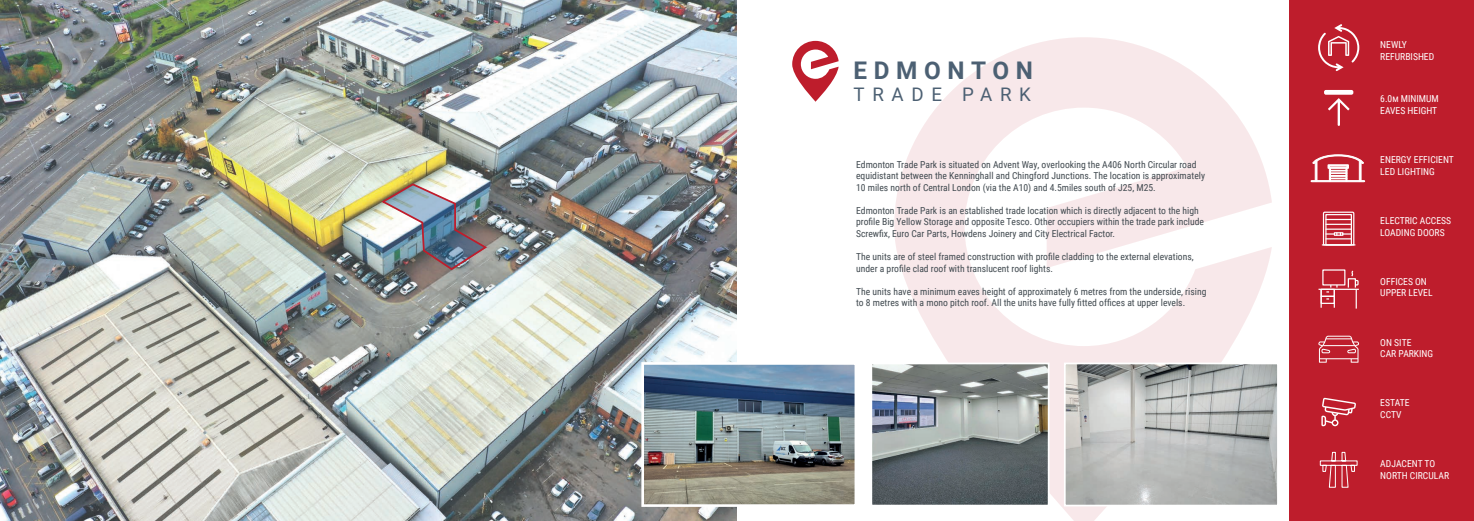
<style>
.page{position:relative;width:1474px;height:521px;background:#fff}
.page>*{position:absolute;margin:0;border:0;box-sizing:border-box;transform-origin:0 0}
.t1{font:700 24.32px "Roboto";letter-spacing:.27em;color:#4c6073}
.t2{font:18.72px "Roboto";letter-spacing:.41em;color:#4c6073}
.t3{font:9.62px/11.5px "Roboto Condensed";color:#414a50}
.t4{font:9.62px/11.5px "Roboto Condensed";color:#fff}
</style>
<div class="page">
<img style="left:0;top:0;width:737px;height:521px">
<div style="left:1289px;top:0;width:184px;height:521px;background:#be1d2c"></div>
<img style="left:381px;top:182px;width:108px;height:89px">
<svg style="left:894px;top:37px;width:377px;height:484px;fill:#f8e8ea"></svg>
<svg style="left:792px;top:41px;width:46px;height:61px"></svg>
<img style="left:1066px;top:365px;width:209px;height:138px">
<div style="left:1063px;top:362px;width:215px;height:144px;border:2px solid #fff"></div>
<svg style="left:1318px;top:24px;width:41px;height:47px"></svg>
<svg style="left:1322px;top:211px;width:32px;height:35px"></svg>
<svg style="left:1324px;top:90px;width:29px;height:36px"></svg>
<svg style="left:1319px;top:451px;width:38px;height:37px"></svg>
<svg style="left:1318px;top:336px;width:40px;height:27px"></svg>
<svg style="left:1310px;top:154px;width:55px;height:28px"></svg>
<hr style="left:1318px;top:289px;width:40px;height:1px;background:#fff">
<div style="left:1347px;top:278px;width:8px;height:10px;border:1px solid #fff"></div>
<svg style="left:1350px;top:270px;width:8px;height:39px"></svg>
<svg style="left:1320px;top:285px;width:17px;height:23px"></svg>
<svg style="left:1321px;top:398px;width:34px;height:28px"></svg>
<img style="left:873px;top:365px;width:173px;height:138px">
<div style="left:870px;top:362px;width:179px;height:144px;border:2px solid #fff"></div>
<img style="left:645px;top:366px;width:208px;height:137px">
<div style="left:641px;top:362px;width:216px;height:145px;border:3px solid #fff"></div>
<h1 class="t1" style="left:853px;top:53px;width:181px">EDMONTON</h1>
<h2 class="t2" style="left:853px;top:81px;width:179px">TRADE PARK</h2>
<p class="t3" style="left:856px;top:158px;width:350px">Edmonton Trade Park is situated on Advent Way, overlooking the A406 North Circular road equidistant between the Kenninghall and Chingford Junctions. The location is approximately<br>10 miles north of Central London (via the A10) and 4.5miles south of J25, M25.</p>
<p class="t3" style="left:856px;top:204px;width:349px">Edmonton Trade Park is an established trade location which is directly adjacent to the high profile Big Yellow Storage and opposite Tesco. Other occupiers within the trade park include<br>Screwfix, Euro Car Parts, Howdens Joinery and City Electrical Factor.</p>
<p class="t3" style="left:856px;top:250px;width:339px">The units are of steel framed construction with profile cladding to the external elevations, under a profile clad roof with translucent roof lights.</p>
<p class="t3" style="left:856px;top:285px;width:352px">The units have a minimum eaves height of approximately 6 metres from the underside, rising to 8 metres with a mono pitch roof. All the units have fully fitted offices at upper levels.</p>
<p class="t4" style="left:1380px;top:39px;width:55px">NEWLY<br>REFURBISHED</p>
<p class="t4" style="left:1380px;top:93px;width:60px">6.0M MINIMUM<br>EAVES HEIGHT</p>
<p class="t4" style="left:1380px;top:154px;width:75px">ENERGY EFFICIENT<br>LED LIGHTING</p>
<p class="t4" style="left:1380px;top:214px;width:72px">ELECTRIC ACCESS<br>LOADING DOORS</p>
<p class="t4" style="left:1380px;top:275px;width:54px">OFFICES ON<br>UPPER LEVEL</p>
<p class="t4" style="left:1380px;top:336px;width:54px">ON SITE<br>CAR PARKING</p>
<p class="t4" style="left:1380px;top:397px;width:31px">ESTATE<br>CCTV</p>
<p class="t4" style="left:1380px;top:458px;width:70px">ADJACENT TO<br>NORTH CIRCULAR</p>
</div>
